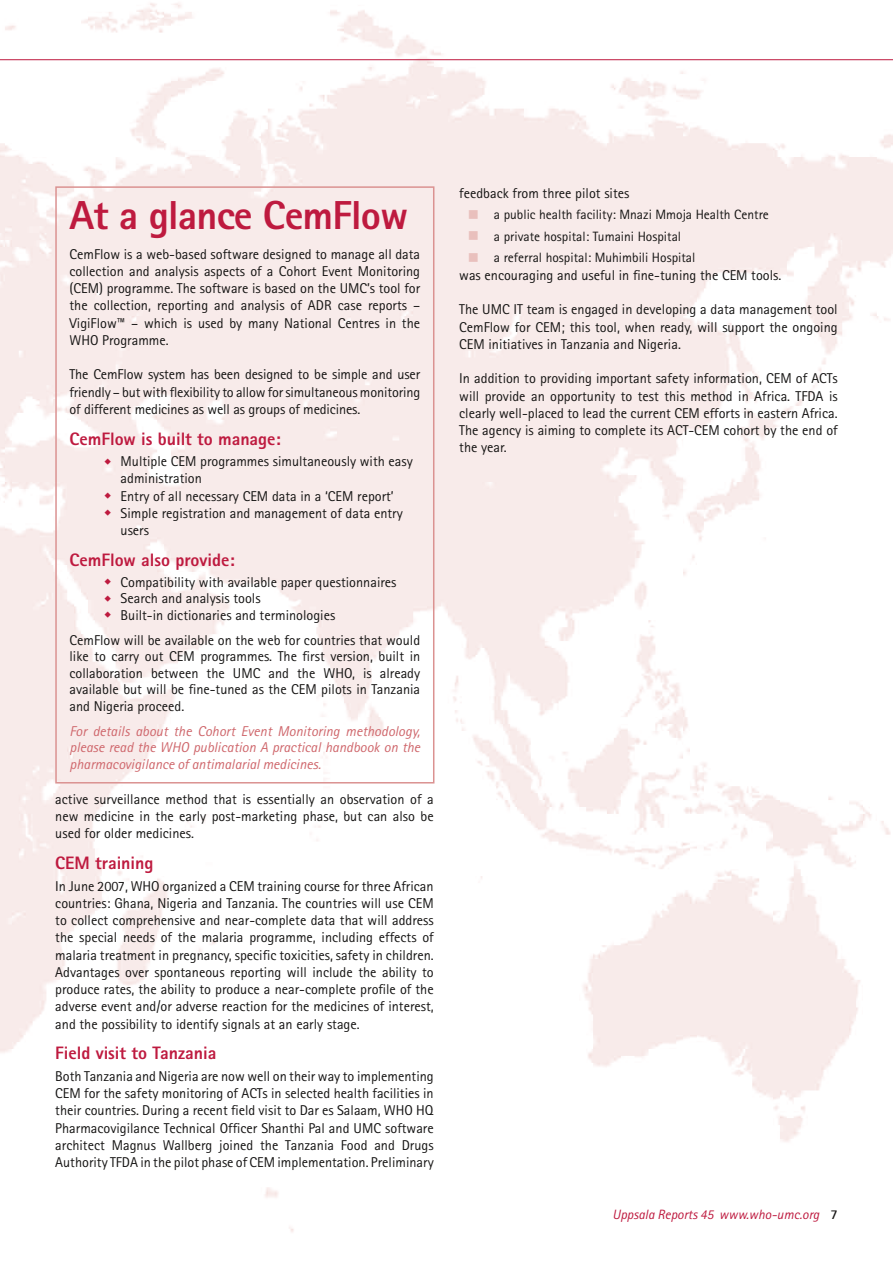
<style>
.page{position:relative;width:893px;height:1263px;background:#fff}
.page>*{position:absolute;margin:0;border:0;box-sizing:border-box;transform-origin:0 0}
.t1{font:800 40.5px "Rotis Sans Serif";letter-spacing:-.02em;color:#be1a3f}
.t2{font:800 18px "Rotis Sans Serif";color:#be1a3f}
.t3{font:14.25px/17.2px "Rotis Sans Serif";color:#151413;text-align:justify}
.t4{font:italic 14.25px/16.5px "Rotis Sans Serif";color:#cf676c;text-align:justify}
.t5{font:13.5px "Rotis Sans Serif";color:#151413}
.t6{font:italic 13.5px "Rotis Sans Serif";color:#be1a3f}
.s1{color:#e9c0bd}
.s2{font-weight:700;font-style:normal;color:#151413}
</style>
<div class="page">
<hr style="left:0;top:59px;width:893px;height:1px;background:#be1a3f">
<div style="left:55px;top:186px;width:379px;height:597px;border:2px solid #db9291"></div>
<svg style="left:105px;top:458px;width:6px;height:6px"></svg>
<svg style="left:105px;top:492px;width:6px;height:7px"></svg>
<svg style="left:105px;top:510px;width:6px;height:6px"></svg>
<svg style="left:105px;top:578px;width:6px;height:7px"></svg>
<svg style="left:105px;top:595px;width:6px;height:6px"></svg>
<svg style="left:105px;top:611px;width:6px;height:7px"></svg>
<h1 class="t1" style="left:70px;top:189px;width:340px">At a glance CemFlow</h1>
<p class="t3" style="left:70px;top:245px;width:352px">CemFlow is a web-based software designed to manage all data collection and analysis aspects of a Cohort Event Monitoring (CEM) programme. The software is based on the UMC’s tool for the collection, reporting and analysis of ADR case reports – VigiFlow™ – which is used by many National Centres in the WHO Programme.</p>
<p class="t3" style="left:70px;top:366px;width:352px">The CemFlow system has been designed to be simple and user friendly – but with flexibility to allow for simultaneous monitoring of different medicines as well as groups of medicines.</p>
<p class="t2" style="left:70px;top:427px;width:213px">CemFlow is built to manage:</p>
<p class="t3" style="left:121px;top:453px;width:294px;text-align:left">Multiple CEM programmes simultaneously with easy administration<br>Entry of all necessary CEM data in a ‘CEM report’ Simple registration and management of data entry users</p>
<p class="t2" style="left:70px;top:548px;width:167px">CemFlow also provide:</p>
<p class="t3" style="left:121px;top:573px;width:277px;line-height:16.5px;text-align:left">Compatibility with available paper questionnaires<br>Search and analysis tools<br>Built-in dictionaries and terminologies</p>
<p class="t3" style="left:70px;top:631px;width:352px;line-height:16.5px">CemFlow will be available on the web for countries that would like to carry out CEM programmes. The first version, built in collaboration between the UMC and the WHO, is already available but will be fine-tuned as the CEM pilots in Tanzania and Nigeria proceed.</p>
<p class="t4" style="left:70px;top:723px;width:352px">For details about the Cohort Event Monitoring methodology, please read the WHO publication A practical handbook on the pharmacovigilance of antimalarial medicines.</p>
<p class="t3" style="left:55px;top:790px;width:380px">active surveillance method that is essentially an observation of a new medicine in the early post-marketing phase, but can also be used for older medicines.</p>
<p class="t2" style="left:55px;top:851px;width:100px">CEM training</p>
<p class="t3" style="left:55px;top:877px;width:380px">In June 2007, WHO organized a CEM training course for three African countries: Ghana, Nigeria and Tanzania. The countries will use CEM to collect comprehensive and near-complete data that will address the special needs of the malaria programme, including effects of malaria treatment in pregnancy, specific toxicities, safety in children.<br>Advantages over spontaneous reporting will include the ability to produce rates, the ability to produce a near-complete profile of the adverse event and/or adverse reaction for the medicines of interest, and the possibility to identify signals at an early stage.</p>
<p class="t2" style="left:55px;top:1042px;width:163px">Field visit to Tanzania</p>
<p class="t3" style="left:55px;top:1067px;width:380px">Both Tanzania and Nigeria are now well on their way to implementing CEM for the safety monitoring of ACTs in selected health facilities in their countries. During a recent field visit to Dar es Salaam, WHO HQ Pharmacovigilance Technical Officer Shanthi Pal and UMC software architect Magnus Wallberg joined the Tanzania Food and Drugs Authority TFDA in the pilot phase of CEM implementation. Preliminary</p>
<p class="t3" style="left:459px;top:184px;width:172px">feedback from three pilot sites</p>
<p class="t5" style="left:468px;top:207px;width:303px"><span class="s1">■</span> a public health facility: Mnazi Mmoja Health Centre</p>
<p class="t5" style="left:468px;top:228px;width:215px"><span class="s1">■</span> a private hospital: Tumaini Hospital</p>
<p class="t5" style="left:468px;top:250px;width:229px"><span class="s1">■</span> a referral hospital: Muhimbili Hospital</p>
<p class="t3" style="left:459px;top:266px;width:324px">was encouraging and useful in fine-tuning the CEM tools.</p>
<p class="t3" style="left:459px;top:301px;width:380px">The UMC IT team is engaged in developing a data management tool CemFlow for CEM; this tool, when ready, will support the ongoing CEM initiatives in Tanzania and Nigeria.</p>
<p class="t3" style="left:459px;top:370px;width:380px">In addition to providing important safety information, CEM of ACTs will provide an opportunity to test this method in Africa. TFDA is clearly well-placed to lead the current CEM efforts in eastern Africa.<br>The agency is aiming to complete its ACT-CEM cohort by the end of the year.</p>
<p class="t6" style="left:612px;top:1207px;width:227px">Uppsala Reports 45 www.who-umc.org <span class="s2">7</span></p>
</div>
